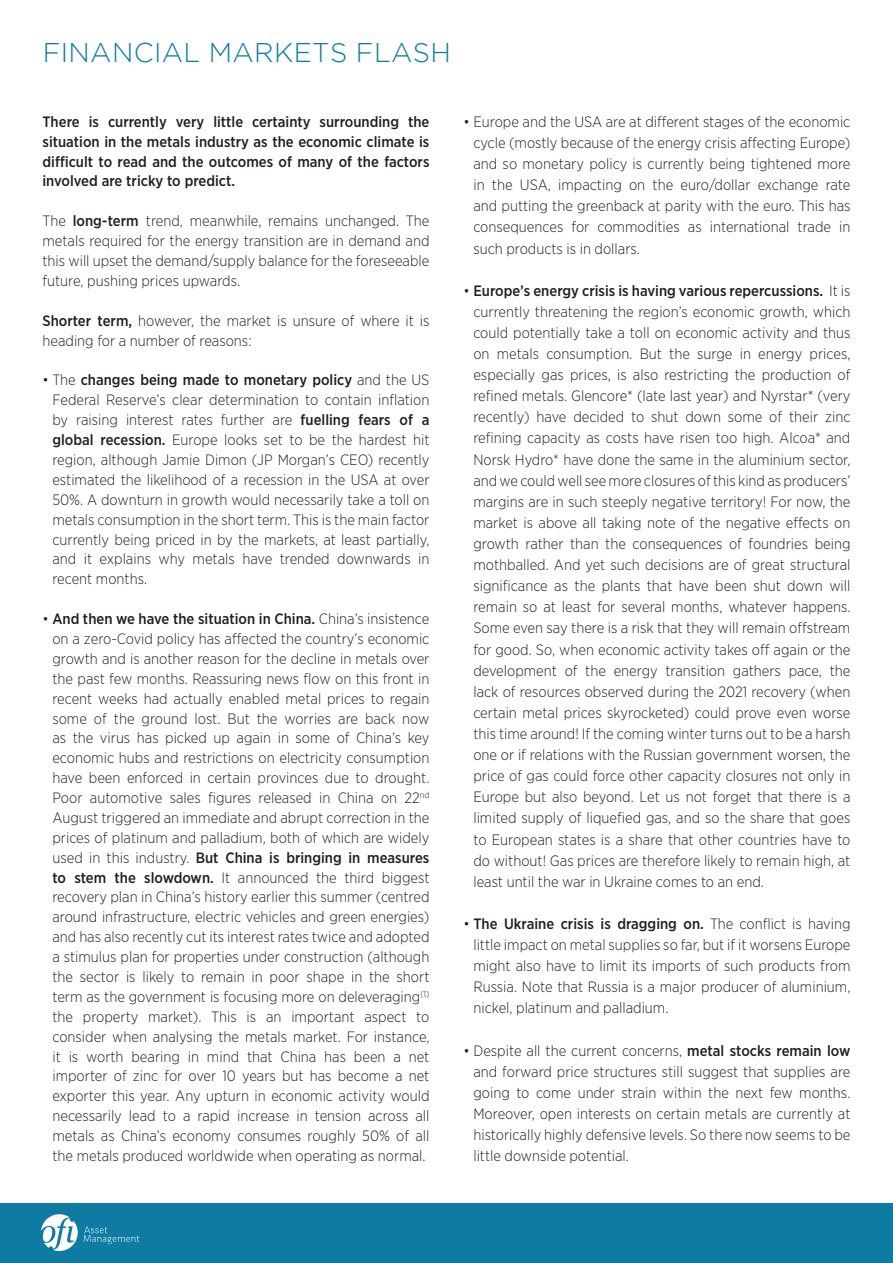
<style>
.page{position:relative;width:893px;height:1263px;background:#fff}
.page>*{position:absolute;margin:0;border:0;box-sizing:border-box;transform-origin:0 0}
.t1{font:300 27px "Gotham";letter-spacing:.015em;color:#0d7ba2}
.t2{font:300 15px/21.1px "Gotham Narrow";color:#231f20;text-align:justify}
.t3{font:500 15px/20px "Gotham Narrow";color:#231f20;text-align:justify}
.s1{font-weight:500}
</style>
<div class="page">
<div style="left:0;top:1203px;width:893px;height:60px;background:#0d7ba2"></div>
<svg style="left:84px;top:1226px;width:55px;height:18px"></svg>
<svg style="left:41px;top:1214px;width:37px;height:37px"></svg>
<h1 class="t1" style="left:43px;top:38px;width:410px">FINANCIAL MARKETS FLASH</h1>
<p class="t3" style="left:43px;top:111px;width:388px">There is currently very little certainty surrounding the situation in the metals industry as the economic climate is difficult to read and the outcomes of many of the factors involved are tricky to predict.</p>
<p class="t2" style="left:43px;top:211px;width:388px;line-height:20px">The <span class="s1">long-term</span> trend, meanwhile, remains unchanged. The metals required for the energy transition are in demand and this will upset the demand/supply balance for the foreseeable future, pushing prices upwards.</p>
<p class="t2" style="left:43px;top:310px;width:388px;line-height:20px"><span class="s1">Shorter term,</span> however, the market is unsure of where it is heading for a number of reasons:</p>
<p class="t2" style="left:52px;top:370px;width:379px;line-height:20px;text-indent:-10px">• The <span class="s1">changes being made to monetary policy</span> and the US Federal Reserve’s clear determination to contain inflation by raising interest rates further are <span class="s1">fuelling fears of a global recession.</span> Europe looks set to be the hardest hit region, although Jamie Dimon (JP Morgan’s CEO) recently estimated the likelihood of a recession in the USA at over 50%. A downturn in growth would necessarily take a toll on metals consumption in the short term. This is the main factor currently being priced in by the markets, at least partially, and it explains why metals have trended downwards in recent months.</p>
<p class="t2" style="left:52px;top:608px;width:379px;line-height:20px;text-indent:-10px">• <span class="s1">And then we have the situation in China.</span> China’s insistence on a zero-Covid policy has affected the country’s economic growth and is another reason for the decline in metals over the past few months. Reassuring news flow on this front in recent weeks had actually enabled metal prices to regain some of the ground lost. But the worries are back now as the virus has picked up again in some of China’s key economic hubs and restrictions on electricity consumption have been enforced in certain provinces due to drought.<br>Poor automotive sales figures released in China on 22<sup>nd </sup>August triggered an immediate and abrupt correction in the prices of platinum and palladium, both of which are widely used in this industry. <span class="s1">But China is bringing in measures to stem the slowdown.</span> It announced the third biggest recovery plan in China’s history earlier this summer (centred around infrastructure, electric vehicles and green energies) and has also recently cut its interest rates twice and adopted a stimulus plan for properties under construction (although the sector is likely to remain in poor shape in the short term as the government is focusing more on deleveraging<sup>(1) </sup>the property market). This is an important aspect to consider when analysing the metals market. For instance, it is worth bearing in mind that China has been a net importer of zinc for over 10 years but has become a net exporter this year. Any upturn in economic activity would necessarily lead to a rapid increase in tension across all metals as China’s economy consumes roughly 50% of all the metals produced worldwide when operating as normal.</p>
<p class="t2" style="left:473px;top:111px;width:379px;text-indent:-10px">• Europe and the USA are at different stages of the economic cycle (mostly because of the energy crisis affecting Europe) and so monetary policy is currently being tightened more in the USA, impacting on the euro/dollar exchange rate and putting the greenback at parity with the euro. This has consequences for commodities as international trade in such products is in dollars.</p>
<p class="t2" style="left:473px;top:279px;width:379px;text-indent:-10px">• <span class="s1">Europe’s energy crisis is having various repercussions.</span> It is currently threatening the region’s economic growth, which could potentially take a toll on economic activity and thus on metals consumption. But the surge in energy prices, especially gas prices, is also restricting the production of refined metals. Glencore* (late last year) and Nyrstar* (very recently) have decided to shut down some of their zinc refining capacity as costs have risen too high. Alcoa* and Norsk Hydro* have done the same in the aluminium sector, and we could well see more closures of this kind as producers’ margins are in such steeply negative territory! For now, the market is above all taking note of the negative effects on growth rather than the consequences of foundries being mothballed. And yet such decisions are of great structural significance as the plants that have been shut down will remain so at least for several months, whatever happens.<br>Some even say there is a risk that they will remain offstream for good. So, when economic activity takes off again or the development of the energy transition gathers pace, the lack of resources observed during the 2021 recovery (when certain metal prices skyrocketed) could prove even worse this time around! If the coming winter turns out to be a harsh one or if relations with the Russian government worsen, the price of gas could force other capacity closures not only in Europe but also beyond. Let us not forget that there is a limited supply of liquefied gas, and so the share that goes to European states is a share that other countries have to do without! Gas prices are therefore likely to remain high, at least until the war in Ukraine comes to an end.</p>
<p class="t2" style="left:473px;top:913px;width:379px;text-indent:-10px">• <span class="s1">The Ukraine crisis is dragging on.</span> The conflict is having little impact on metal supplies so far, but if it worsens Europe might also have to limit its imports of such products from Russia. Note that Russia is a major producer of aluminium, nickel, platinum and palladium.</p>
<p class="t2" style="left:473px;top:1039px;width:379px;text-indent:-10px">• Despite all the current concerns, <span class="s1">metal stocks remain low </span>and forward price structures still suggest that supplies are going to come under strain within the next few months.<br>Moreover, open interests on certain metals are currently at historically highly defensive levels. So there now seems to be little downside potential.</p>
</div>
